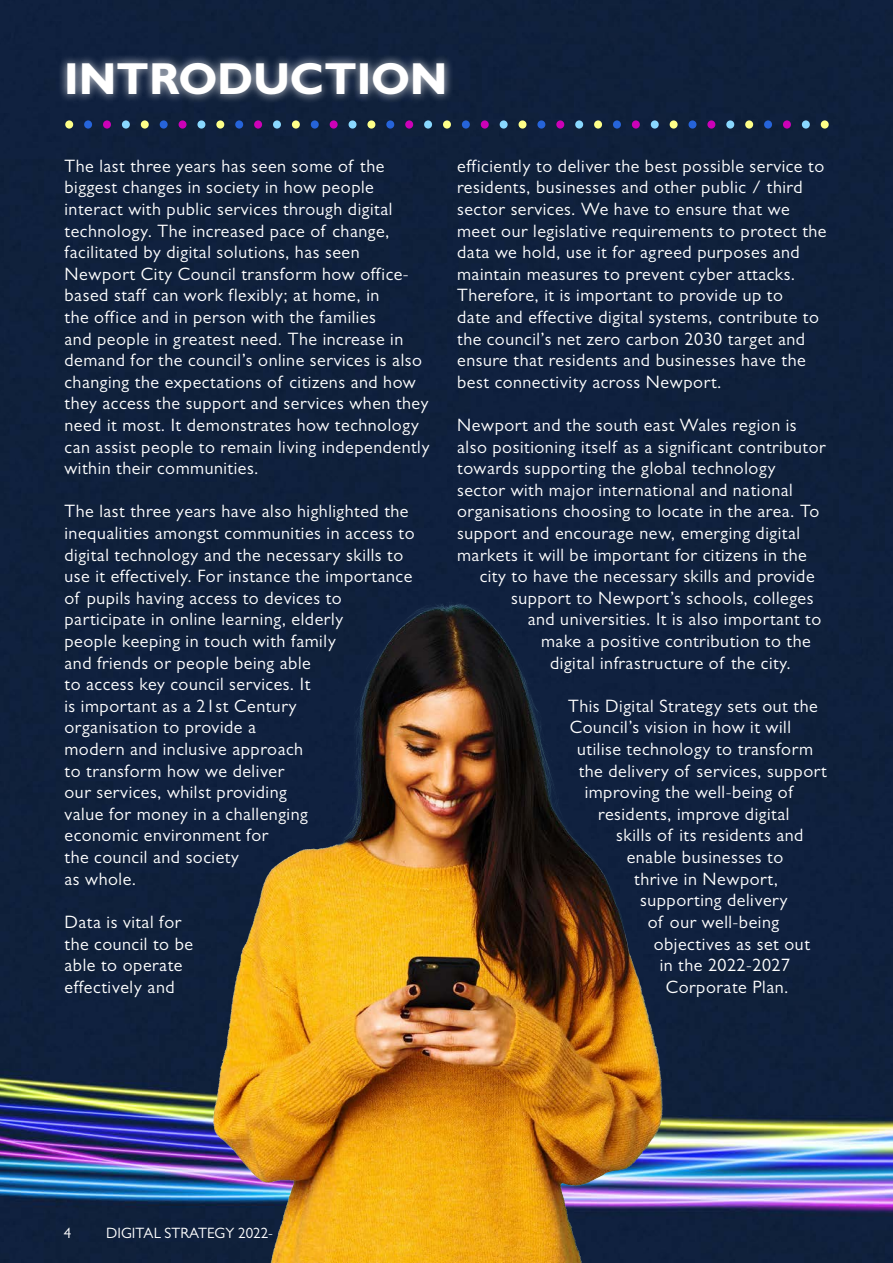
<style>
.page{position:relative;width:893px;height:1263px;background:#10213c}
.page>*{position:absolute;margin:0;border:0;box-sizing:border-box;transform-origin:0 0}
.t1{font:700 45px "Gill Sans MT Pro";color:#fff}
.t2{font:18px/21.6px "Gill Sans MT Pro";letter-spacing:.03em;color:#fff}
.t3{font:15px "Gill Sans MT Pro";color:#fff}
</style>
<div class="page">
<div style="left:58px;top:54px;width:396px;height:50px;background:#fff;opacity:.75"></div>
<div style="left:821px;top:120px;width:8px;height:9px;background:#feff88;border-radius:50%"></div>
<div style="left:802px;top:120px;width:8px;height:9px;background:#89d8ff;border-radius:50%"></div>
<div style="left:783px;top:120px;width:8px;height:9px;background:#cc01b7;border-radius:50%"></div>
<div style="left:764px;top:120px;width:8px;height:9px;background:#2664da;border-radius:50%"></div>
<div style="left:745px;top:120px;width:8px;height:9px;background:#feff88;border-radius:50%"></div>
<div style="left:726px;top:120px;width:8px;height:9px;background:#89d8ff;border-radius:50%"></div>
<div style="left:707px;top:120px;width:8px;height:9px;background:#cc01b7;border-radius:50%"></div>
<div style="left:688px;top:120px;width:8px;height:9px;background:#2664da;border-radius:50%"></div>
<div style="left:670px;top:120px;width:8px;height:9px;background:#feff88;border-radius:50%"></div>
<div style="left:651px;top:120px;width:8px;height:9px;background:#89d8ff;border-radius:50%"></div>
<div style="left:632px;top:120px;width:8px;height:9px;background:#cc01b7;border-radius:50%"></div>
<div style="left:613px;top:120px;width:8px;height:9px;background:#2664da;border-radius:50%"></div>
<div style="left:594px;top:120px;width:8px;height:9px;background:#feff88;border-radius:50%"></div>
<div style="left:575px;top:120px;width:8px;height:9px;background:#89d8ff;border-radius:50%"></div>
<div style="left:556px;top:120px;width:8px;height:9px;background:#cc01b7;border-radius:50%"></div>
<div style="left:537px;top:120px;width:8px;height:9px;background:#2664da;border-radius:50%"></div>
<div style="left:519px;top:120px;width:7px;height:9px;background:#feff88;border-radius:50%"></div>
<div style="left:500px;top:120px;width:8px;height:9px;background:#89d8ff;border-radius:50%"></div>
<div style="left:481px;top:120px;width:8px;height:9px;background:#cc01b7;border-radius:50%"></div>
<div style="left:462px;top:120px;width:8px;height:9px;background:#2664da;border-radius:50%"></div>
<div style="left:443px;top:120px;width:8px;height:9px;background:#feff88;border-radius:50%"></div>
<div style="left:424px;top:120px;width:8px;height:9px;background:#89d8ff;border-radius:50%"></div>
<div style="left:405px;top:120px;width:8px;height:9px;background:#cc01b7;border-radius:50%"></div>
<div style="left:386px;top:120px;width:8px;height:9px;background:#2664da;border-radius:50%"></div>
<div style="left:367px;top:120px;width:8px;height:9px;background:#feff88;border-radius:50%"></div>
<div style="left:349px;top:120px;width:7px;height:9px;background:#89d8ff;border-radius:50%"></div>
<div style="left:330px;top:120px;width:8px;height:9px;background:#cc01b7;border-radius:50%"></div>
<div style="left:311px;top:120px;width:8px;height:9px;background:#2664da;border-radius:50%"></div>
<div style="left:292px;top:120px;width:8px;height:9px;background:#feff88;border-radius:50%"></div>
<div style="left:273px;top:120px;width:8px;height:9px;background:#89d8ff;border-radius:50%"></div>
<div style="left:254px;top:120px;width:8px;height:9px;background:#cc01b7;border-radius:50%"></div>
<div style="left:235px;top:120px;width:8px;height:9px;background:#2664da;border-radius:50%"></div>
<div style="left:216px;top:120px;width:8px;height:9px;background:#feff88;border-radius:50%"></div>
<div style="left:197px;top:120px;width:8px;height:9px;background:#89d8ff;border-radius:50%"></div>
<div style="left:179px;top:120px;width:8px;height:9px;background:#cc01b7;border-radius:50%"></div>
<div style="left:160px;top:120px;width:8px;height:9px;background:#2664da;border-radius:50%"></div>
<div style="left:141px;top:120px;width:8px;height:9px;background:#feff88;border-radius:50%"></div>
<div style="left:122px;top:120px;width:8px;height:9px;background:#89d8ff;border-radius:50%"></div>
<div style="left:103px;top:120px;width:8px;height:9px;background:#cc01b7;border-radius:50%"></div>
<div style="left:84px;top:120px;width:8px;height:9px;background:#2664da;border-radius:50%"></div>
<div style="left:65px;top:120px;width:8px;height:9px;background:#feff88;border-radius:50%"></div>
<img style="left:175px;top:566px;width:508px;height:697px">
<p class="t1" style="left:64px;top:51px;width:385px">INTRODUCTION</p>
<p class="t2" style="left:65px;top:155px;width:367px">The last three years has seen some of the biggest changes in society in how people interact with public services through digital technology. The increased pace of change, facilitated by digital solutions, has seen Newport City Council transform how office&shy;based staff can work flexibly; at home, in<br>the office and in person with the families<br>and people in greatest need. The increase in demand for the council’s online services is also changing the expectations of citizens and how they access the support and services when they need it most. It demonstrates how technology can assist people to remain living independently within their communities.</p>
<p class="t2" style="left:65px;top:500px;width:352px">The last three years have also highlighted the inequalities amongst communities in access to digital technology and the necessary skills to use it effectively. For instance the importance of pupils having access to devices to participate in online learning, elderly<br>people keeping in touch with family<br>and friends or people being able<br>to access key council services. It<br>is important as a 21st Century<br>organisation to provide a<br>modern and inclusive approach<br>to transform how we deliver<br>our services, whilst providing<br>value for money in a challenging<br>economic environment for<br>the council and society<br>as whole.</p>
<p class="t2" style="left:65px;top:911px;width:130px">Data is vital for the council to be able to operate effectively and</p>
<p class="t2" style="left:457px;top:155px;width:371px">efficiently to deliver the best possible service to residents, businesses and other public / third sector services. We have to ensure that we meet our legislative requirements to protect the data we hold, use it for agreed purposes and maintain measures to prevent cyber attacks.<br>Therefore, it is important to provide up to<br>date and effective digital systems, contribute to the council’s net zero carbon 2030 target and ensure that residents and businesses have the best connectivity across Newport.</p>
<p class="t2" style="left:457px;top:414px;width:341px">Newport and the south east Wales region is</p>
<p class="t2" style="left:457px;top:436px;width:370px">also positioning itself as a significant contributor</p>
<p class="t2" style="left:457px;top:457px;width:320px">towards supporting the global technology</p>
<p class="t2" style="left:457px;top:479px;width:337px">sector with major international and national</p>
<p class="t2" style="left:457px;top:500px;width:364px">organisations choosing to locate in the area. To</p>
<p class="t2" style="left:457px;top:522px;width:344px">support and encourage new, emerging digital</p>
<p class="t2" style="left:457px;top:544px;width:351px">markets it will be important for citizens in the</p>
<p class="t2" style="left:480px;top:565px;width:337px">city to have the necessary skills and provide</p>
<p class="t2" style="left:511px;top:587px;width:304px">support to Newport’s schools, colleges</p>
<p class="t2" style="left:528px;top:608px;width:295px">and universities. It is also important to</p>
<p class="t2" style="left:541px;top:630px;width:271px">make a positive contribution to the</p>
<p class="t2" style="left:550px;top:652px;width:242px">digital infrastructure of the city.</p>
<p class="t2" style="left:568px;top:695px;width:251px">This Digital Strategy sets out the</p>
<p class="t2" style="left:570px;top:716px;width:223px">Council’s vision in how it will</p>
<p class="t2" style="left:577px;top:738px;width:237px">utilise technology to transform</p>
<p class="t2" style="left:579px;top:760px;width:250px">the delivery of services, support</p>
<p class="t2" style="left:585px;top:781px;width:210px">improving the well-being of</p>
<p class="t2" style="left:598px;top:803px;width:193px">residents, improve digital</p>
<p class="t2" style="left:616px;top:824px;width:189px">skills of its residents and</p>
<p class="t2" style="left:627px;top:846px;width:158px">enable businesses to</p>
<p class="t2" style="left:634px;top:868px;width:145px">thrive in Newport,</p>
<p class="t2" style="left:640px;top:889px;width:149px">supporting delivery</p>
<p class="t2" style="left:648px;top:911px;width:133px">of our well-being</p>
<p class="t2" style="left:654px;top:932px;width:158px">objectives as set out</p>
<p class="t2" style="left:660px;top:954px;width:132px">in the 2022-2027</p>
<p class="t2" style="left:666px;top:976px;width:124px">Corporate Plan.</p>
<p class="t3" style="left:64px;top:1224px;width:9px">4</p>
<p class="t3" style="left:106px;top:1224px;width:168px">DIGITAL STRATEGY 2022-</p>
</div>
